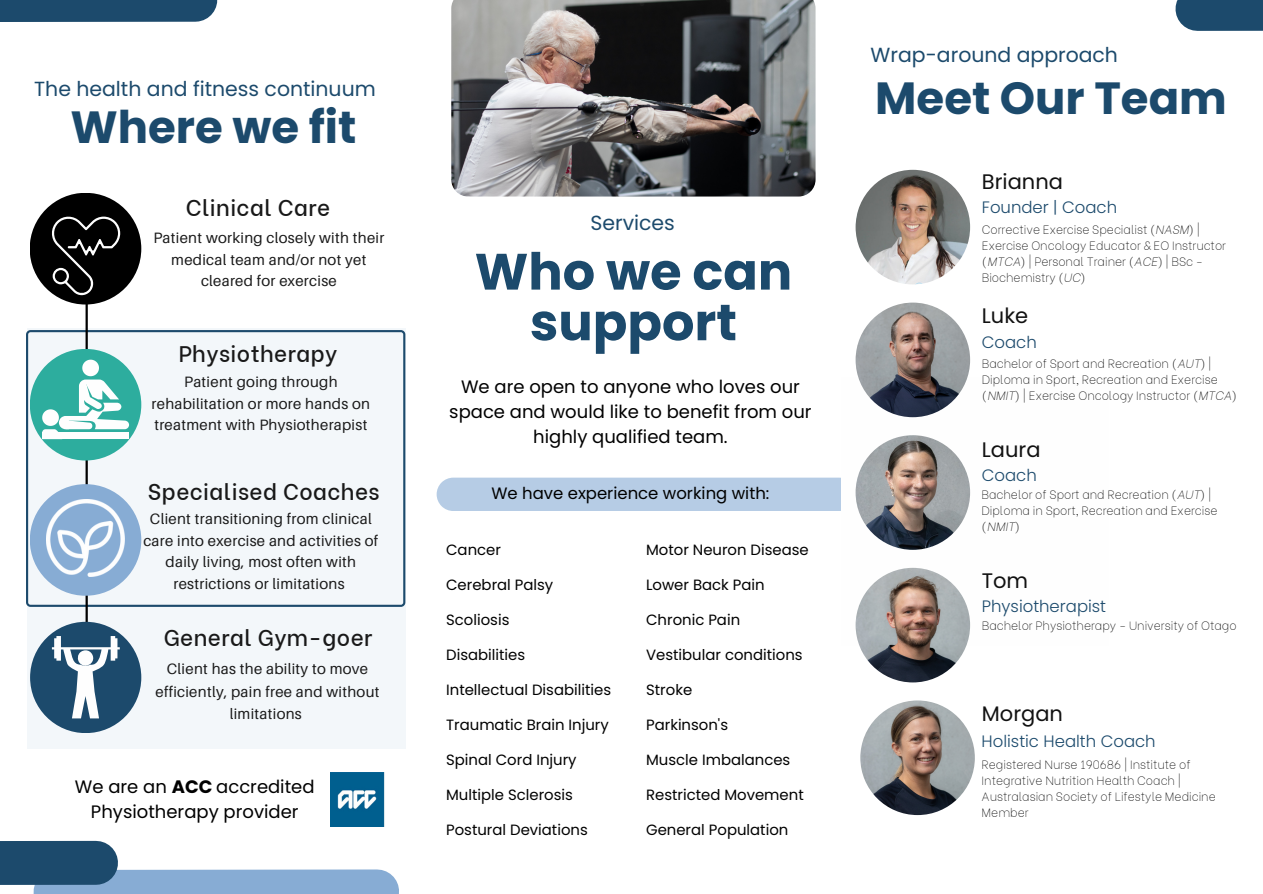
<style>
.page{position:relative;width:1263px;height:894px;background:#fff}
.page>*{position:absolute;margin:0;border:0;box-sizing:border-box;transform-origin:0 0}
.t1{font:700 51px/50.6px "Poppins";color:#1c4a6c;text-align:center}
.t2{font:700 45px "Poppins";color:#1c4a6c}
.t3{font:500 22.5px "Be Vietnam";letter-spacing:.02em;color:#191919}
.t4{font:21px "Poppins";color:#111}
.t5{font:20.4px "Poppins";color:#1c4a6c}
.t6{font:18px/24.8px "Poppins";color:#000;text-align:center}
.t7{font:300 16.5px "Poppins";color:#1c4a6c}
.t8{font:16.5px "Poppins";color:#000}
.t9{font:15px/21.3px "Aileron";letter-spacing:.02em;color:#191919;text-align:center}
.t10{font:14.85px "Poppins";color:#000}
.t11{font:100 12px/16px "Be Vietnam";color:#000}
.s1{font-weight:700}
.s2{font-style:italic}
</style>
<div class="page">
<div style="left:0;top:0;width:218px;height:22px;background:#1c4a6c"></div>
<svg style="left:0;top:826px;width:399px;height:67px"></svg>
<svg style="left:1175px;top:0;width:88px;height:31px;background:#275373"></svg>
<div style="left:27px;top:327px;width:378px;height:420px;background:#f3f7fa"></div>
<svg style="left:26px;top:330px;width:379px;height:276px"></svg>
<hr style="left:86px;top:269px;width:2px;height:82px;background:#000">
<div style="left:30px;top:193px;width:111px;height:111px;background:#000;border-radius:50%"></div>
<svg style="left:50px;top:216px;width:70px;height:79px"></svg>
<hr style="left:86px;top:583px;width:2px;height:82px;background:#000">
<div style="left:30px;top:621px;width:111px;height:112px;background:#1c4a6c;border-radius:50%"></div>
<svg style="left:52px;top:636px;width:68px;height:82px"></svg>
<hr style="left:86px;top:408px;width:2px;height:82px;background:#000">
<div style="left:30px;top:349px;width:111px;height:111px;background:#2dad9e;border-radius:50%"></div>
<svg style="left:42px;top:349px;width:87px;height:90px"></svg>
<div style="left:30px;top:484px;width:111px;height:111px;background:#87acd4;border-radius:50%"></div>
<img style="left:47px;top:499px;width:77px;height:77px">
<img style="left:856px;top:170px;width:114px;height:114px;border-radius:50%">
<div style="left:437px;top:477px;width:404px;height:33px;background:#b6cce5"></div>
<img style="left:856px;top:302px;width:114px;height:115px;border-radius:50%">
<img style="left:856px;top:435px;width:114px;height:114px;border-radius:50%">
<img style="left:856px;top:567px;width:114px;height:115px;border-radius:50%">
<img style="left:860px;top:700px;width:115px;height:114px;border-radius:50%">
<img style="left:451px;top:0;width:364px;height:196px">
<img style="left:330px;top:772px;width:55px;height:54px">
<p class="t5" style="left:870px;top:41px;width:249px">Wrap-around approach</p>
<p class="t5" style="left:34px;top:74px;width:343px">The health and fitness continuum</p>
<p class="t2" style="left:875px;top:67px;width:353px">Meet Our Team</p>
<p class="t2" style="left:71px;top:96px;width:287px">Where we fit</p>
<p class="t3" style="left:186px;top:189px;width:146px">Clinical Care</p>
<p class="t9" style="left:153px;top:227px;width:232px">Patient working closely with their medical team and/or not yet cleared for exercise</p>
<p class="t3" style="left:179px;top:335px;width:160px">Physiotherapy</p>
<p class="t9" style="left:152px;top:371px;width:220px">Patient going through rehabilitation or more hands on treatment with Physiotherapist</p>
<p class="t3" style="left:148px;top:472px;width:233px">Specialised Coaches</p>
<p class="t9" style="left:143px;top:508px;width:236px">Client transitioning from clinical care into exercise and activities of daily living, most often with restrictions or limitations</p>
<p class="t3" style="left:164px;top:619px;width:210px">General Gym-goer</p>
<p class="t9" style="left:156px;top:657px;width:225px;line-height:22.5px">Client has the ability to move efficiently, pain free and without limitations</p>
<p class="t6" style="left:75px;top:774px;width:241px">We are an <span class="s1">ACC</span> accredited<br>Physiotherapy provider</p>
<p class="t5" style="left:590px;top:209px;width:86px">Services</p>
<p class="t1" style="left:475px;top:246px;width:319px">Who we can support</p>
<p class="t6" style="left:449px;top:374px;width:364px">We are open to anyone who loves our space and would like to benefit from our highly qualified team.</p>
<p class="t8" style="left:492px;top:481px;width:279px">We have experience working with:</p>
<p class="t10" style="left:446px;top:539px;width:56px">Cancer</p>
<p class="t10" style="left:446px;top:574px;width:109px">Cerebral Palsy</p>
<p class="t10" style="left:446px;top:609px;width:65px">Scoliosis</p>
<p class="t10" style="left:446px;top:644px;width:81px">Disabilities</p>
<p class="t10" style="left:446px;top:679px;width:167px">Intellectual Disabilities</p>
<p class="t10" style="left:446px;top:714px;width:164px">Traumatic Brain Injury</p>
<p class="t10" style="left:446px;top:749px;width:132px">Spinal Cord Injury</p>
<p class="t10" style="left:446px;top:783px;width:128px">Multiple Sclerosis</p>
<p class="t10" style="left:446px;top:818px;width:143px">Postural Deviations</p>
<p class="t10" style="left:646px;top:539px;width:164px">Motor Neuron Disease</p>
<p class="t10" style="left:646px;top:574px;width:120px">Lower Back Pain</p>
<p class="t10" style="left:646px;top:609px;width:96px">Chronic Pain</p>
<p class="t10" style="left:646px;top:644px;width:158px">Vestibular conditions</p>
<p class="t10" style="left:646px;top:679px;width:48px">Stroke</p>
<p class="t10" style="left:646px;top:714px;width:83px">Parkinson's</p>
<p class="t10" style="left:646px;top:749px;width:146px">Muscle Imbalances</p>
<p class="t10" style="left:646px;top:783px;width:159px">Restricted Movement</p>
<p class="t10" style="left:646px;top:818px;width:144px">General Population</p>
<p class="t4" style="left:982px;top:167px;width:83px">Brianna</p>
<p class="t7" style="left:982px;top:196px;width:137px">Founder | Coach</p>
<p class="t11" style="left:982px;top:220px;width:246px">Corrective Exercise Specialist (<span class="s2">NASM</span>) | Exercise Oncology Educator &amp; EO Instructor (<span class="s2">MTCA</span>) | Personal Trainer (<span class="s2">ACE</span>) | BSc - Biochemistry (<span class="s2">UC</span>)</p>
<p class="t4" style="left:982px;top:301px;width:48px">Luke</p>
<p class="t7" style="left:982px;top:330px;width:56px">Coach</p>
<p class="t11" style="left:982px;top:354px;width:257px">Bachelor of Sport and Recreation (<span class="s2">AUT</span>) |<br>Diploma in Sport, Recreation and Exercise (<span class="s2">NMIT</span>) | Exercise Oncology Instructor (<span class="s2">MTCA</span>)</p>
<p class="t4" style="left:982px;top:434px;width:60px">Laura</p>
<p class="t7" style="left:982px;top:463px;width:56px">Coach</p>
<p class="t11" style="left:982px;top:485px;width:237px">Bachelor of Sport and Recreation (<span class="s2">AUT</span>) |<br>Diploma in Sport, Recreation and Exercise (<span class="s2">NMIT</span>)</p>
<p class="t4" style="left:982px;top:565px;width:48px">Tom</p>
<p class="t7" style="left:982px;top:594px;width:126px">Physiotherapist</p>
<p class="t11" style="left:982px;top:616px;width:256px">Bachelor Physiotherapy - University of Otago</p>
<p class="t4" style="left:982px;top:699px;width:83px">Morgan</p>
<p class="t7" style="left:982px;top:729px;width:176px">Holistic Health Coach</p>
<p class="t11" style="left:982px;top:755px;width:236px">Registered Nurse 190686 | Institute of<br>Integrative Nutrition Health Coach |<br>Australasian Society of Lifestyle Medicine<br>Member</p>
</div>
